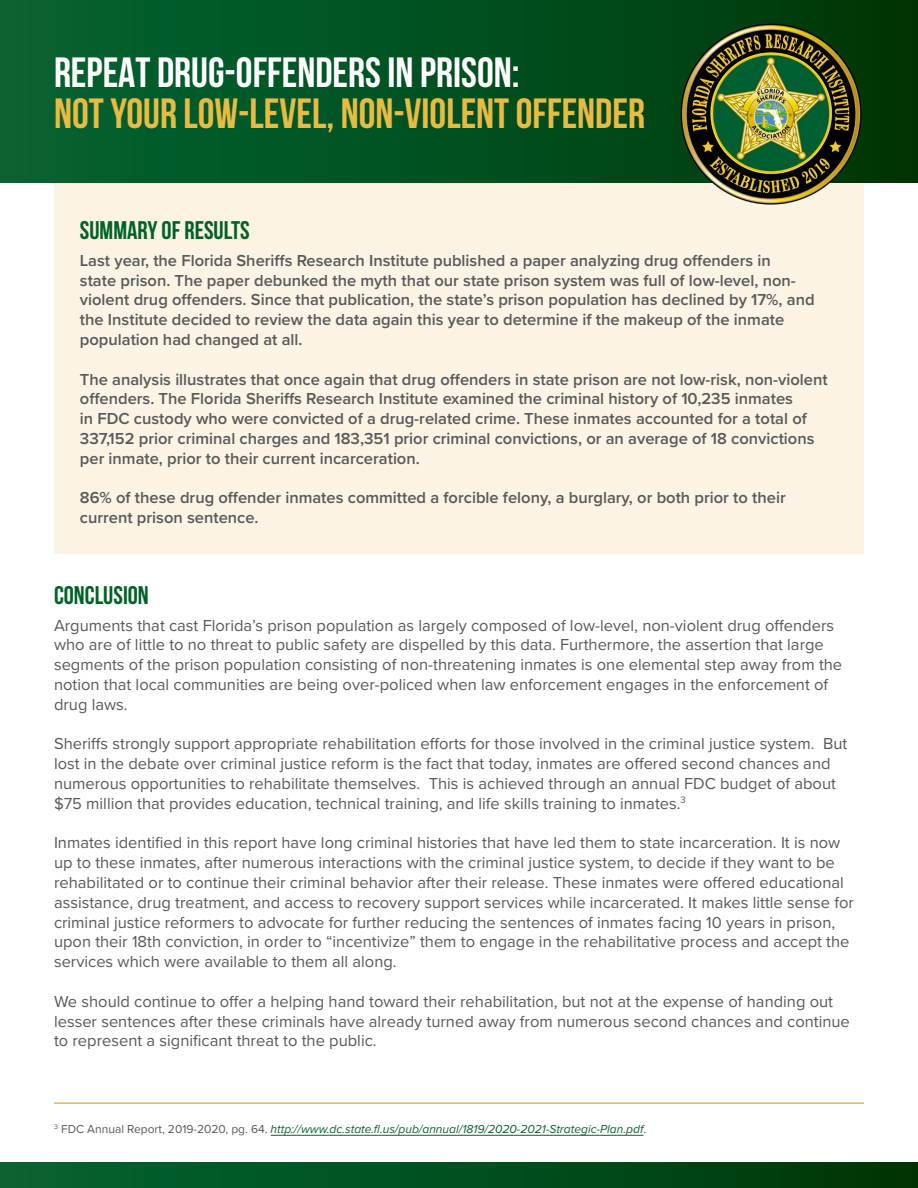
<style>
.page{position:relative;width:918px;height:1188px;background:#fff}
.page>*{position:absolute;margin:0;border:0;box-sizing:border-box;transform-origin:0 0}
.t1{font:700 42.3px "Bebas Neue";color:#e9bb42}
.t2{font:700 42.3px "Bebas Neue";color:#fff}
.t3{font:700 25.5px "Bebas Neue";color:#006225}
.t4{font:16.5px/19.8px "Proxima Nova";color:#58595b}
.t5{font:600 16.5px/19.8px "Proxima Nova";color:#58595b}
.t6{font:italic 12px "Proxima Nova";color:#0e6132}
.s1{font-style:normal;color:#58595b}
</style>
<div class="page">
<div style="left:54px;top:176px;width:810px;height:378px;background:#fbf3e3"></div>
<div style="left:0;top:1162px;width:918px;height:26px;background:linear-gradient(to right,#046535,#003706)"></div>
<div style="left:0;top:0;width:918px;height:183px;background:linear-gradient(to right,#046535,#003706)"></div>
<img style="left:678px;top:21px;width:186px;height:184px">
<hr style="left:271px;top:1135px;width:372px;height:1px;background:#0e6132">
<hr style="left:54px;top:1102px;width:810px;height:2px;background:#e9bb42">
<h1 class="t2" style="left:54px;top:49px;width:467px">REPEAT DRUG-OFFENDERS IN PRISON:</h1>
<h1 class="t1" style="left:54px;top:90px;width:593px">NOT YOUR LOW-LEVEL, NON-VIOLENT OFFENDER</h1>
<h2 class="t3" style="left:80px;top:216px;width:171px">SUMMARY OF RESULTS</h2>
<p class="t5" style="left:80px;top:250px;width:736px">Last year, the Florida Sheriffs Research Institute published a paper analyzing drug offenders in<br>state prison. The paper debunked the myth that our state prison system was full of low-level, non&shy;violent drug offenders. Since that publication, the state’s prison population has declined by 17%, and the Institute decided to review the data again this year to determine if the makeup of the inmate population had changed at all.</p>
<p class="t5" style="left:80px;top:369px;width:749px">The analysis illustrates that once again that drug offenders in state prison are not low-risk, non-violent offenders. The Florida Sheriffs Research Institute examined the criminal history of 10,235 inmates<br>in FDC custody who were convicted of a drug-related crime. These inmates accounted for a total of 337,152 prior criminal charges and 183,351 prior criminal convictions, or an average of 18 convictions per inmate, prior to their current incarceration.</p>
<p class="t5" style="left:80px;top:488px;width:707px">86% of these drug offender inmates committed a forcible felony, a burglary, or both prior to their current prison sentence.</p>
<h2 class="t3" style="left:54px;top:581px;width:96px">CONCLUSION</h2>
<p class="t4" style="left:54px;top:615px;width:790px">Arguments that cast Florida’s prison population as largely composed of low-level, non-violent drug offenders who are of little to no threat to public safety are dispelled by this data. Furthermore, the assertion that large segments of the prison population consisting of non-threatening inmates is one elemental step away from the notion that local communities are being over-policed when law enforcement engages in the enforcement of drug laws.</p>
<p class="t4" style="left:54px;top:733px;width:795px">Sheriffs strongly support appropriate rehabilitation efforts for those involved in the criminal justice system. But lost in the debate over criminal justice reform is the fact that today, inmates are offered second chances and numerous opportunities to rehabilitate themselves. This is achieved through an annual FDC budget of about $75 million that provides education, technical training, and life skills training to inmates.<sup>3</sup></p>
<p class="t4" style="left:54px;top:832px;width:801px">Inmates identified in this report have long criminal histories that have led them to state incarceration. It is now up to these inmates, after numerous interactions with the criminal justice system, to decide if they want to be rehabilitated or to continue their criminal behavior after their release. These inmates were offered educational assistance, drug treatment, and access to recovery support services while incarcerated. It makes little sense for criminal justice reformers to advocate for further reducing the sentences of inmates facing 10 years in prison, upon their 18th conviction, in order to “incentivize” them to engage in the rehabilitative process and accept the services which were available to them all along.</p>
<p class="t4" style="left:54px;top:991px;width:797px">We should continue to offer a helping hand toward their rehabilitation, but not at the expense of handing out lesser sentences after these criminals have already turned away from numerous second chances and continue to represent a significant threat to the public.</p>
<p class="t6" style="left:54px;top:1120px;width:594px"><sup>3</sup> <span class="s1">FDC Annual Report, 2019-2020, pg. 64.</span> http://www.dc.state.fl.us/pub/annual/1819/2020-2021-Strategic-Plan.pdf<span class="s1">.</span></p>
</div>
